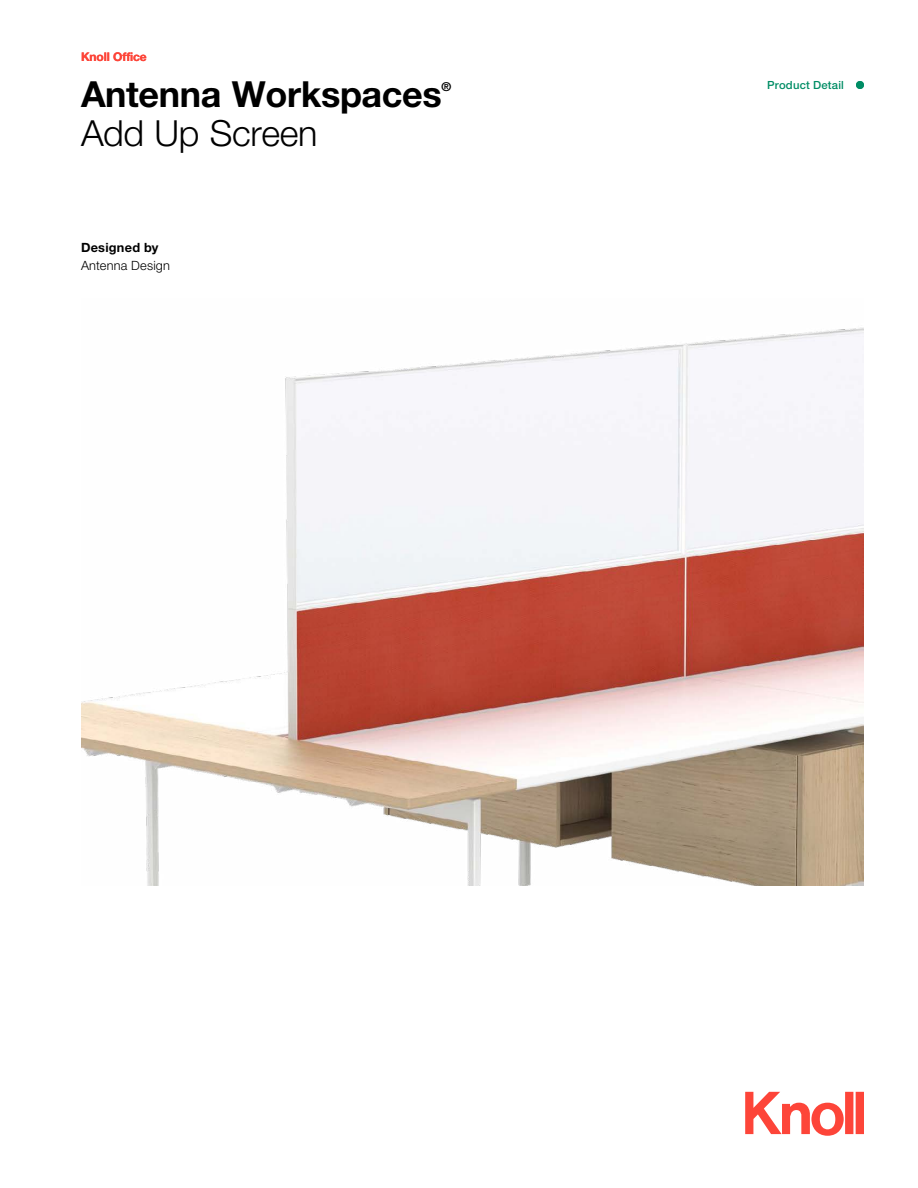
<style>
.page{position:relative;width:918px;height:1188px;background:#fff}
.page>*{position:absolute;margin:0;border:0;box-sizing:border-box;transform-origin:0 0}
.t1{font:700 36px "Helvetica Neue LT Std";letter-spacing:-.01em;color:#000}
.t2{font:300 36px "Helvetica Neue LT Std";letter-spacing:-.01em;color:#000}
.t3{font:300 12.75px "Helvetica Neue LT Std";letter-spacing:.015em;color:#000}
.t4{font:700 12.75px "Helvetica Neue LT Std";letter-spacing:.02em;color:#000}
.t5{font:700 12.3px "Helvetica Neue LT Std";color:#000}
.t6{font:700 12px "Helvetica Neue LT Std";letter-spacing:-.01em;color:#fd4539}
.t7{font:500 11.25px "Helvetica Neue LT Std";letter-spacing:.02em;color:#008d65}
</style>
<div class="page">
<img style="left:81px;top:327px;width:783px;height:559px">
<svg style="left:745px;top:1092px;width:99px;height:44px"></svg>
<div style="left:845px;top:1092px;width:8px;height:42px;background:#fd4539"></div>
<div style="left:856px;top:1092px;width:8px;height:42px;background:#fd4539"></div>
<div style="left:856px;top:81px;width:8px;height:8px;background:#008d65;border-radius:50%"></div>
<p class="t6" style="left:81px;top:50px;width:67px">Knoll Office</p>
<p class="t1" style="left:81px;top:72px;width:362px">Antenna Workspaces</p>
<p class="t5" style="left:442px;top:79px;width:11px">®</p>
<p class="t2" style="left:81px;top:111px;width:238px">Add Up Screen</p>
<p class="t4" style="left:81px;top:240px;width:79px">Designed by</p>
<p class="t3" style="left:81px;top:258px;width:90px">Antenna Design</p>
<p class="t7" style="left:767px;top:78px;width:78px">Product Detail</p>
</div>
